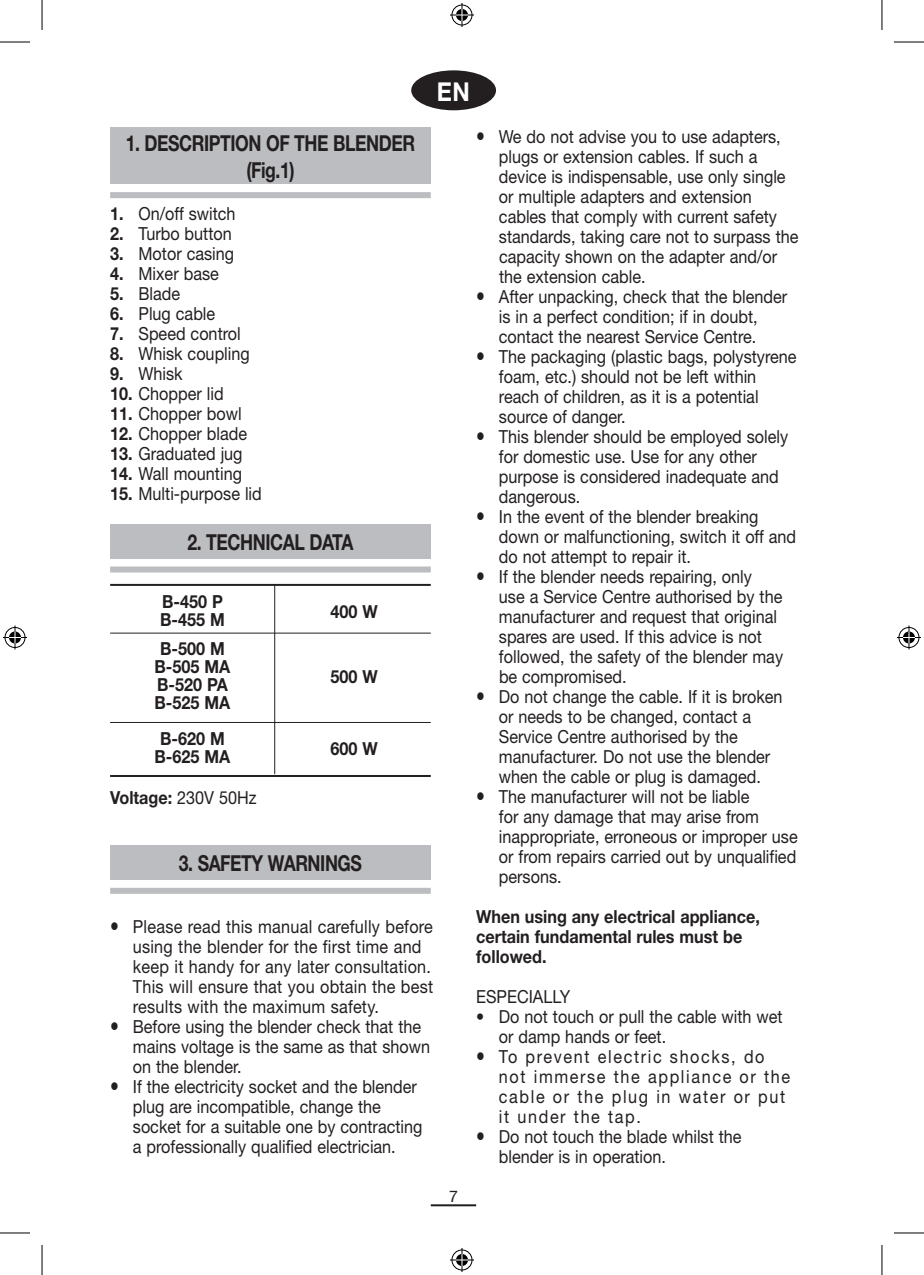
<style>
.page{position:relative;width:924px;height:1275px;background:#fff}
.page>*{position:absolute;margin:0;border:0;box-sizing:border-box;transform-origin:0 0}
.t1{font:700 26px "Helvetica Neue LT Std";color:#fff;scale:.9 1}
.t2{font:700 22px/26.4px "Helvetica Neue LT Std";letter-spacing:-.025em;color:#231f20;text-align:center;scale:.8 1}
.t3{font:18px/20px "Helvetica Neue LT Std";color:#231f20;scale:.9 1}
.t4{font:700 18px/18px "Helvetica Neue LT Std";color:#231f20;scale:.9 1}
.t5{font:18px/20px "Helvetica Neue LT Std";letter-spacing:.1em;color:#231f20;scale:.9 1}
.t6{font:16px "Helvetica Neue LT Std";color:#231f20}
.s1{font-weight:700;font-size:22px}
.s2{font-weight:700}
.s3{font-weight:400}
</style>
<div class="page">
<hr style="left:430px;top:1204px;width:46px;height:2px;background:#231f20">
<div style="left:110px;top:845px;width:320px;height:34px;background:#bcbdc0"></div>
<div style="left:110px;top:888px;width:320px;height:6px;background:#bcbdc0"></div>
<div style="left:110px;top:524px;width:320px;height:34px;background:#bcbdc0"></div>
<div style="left:110px;top:566px;width:320px;height:6px;background:#bcbdc0"></div>
<div style="left:110px;top:127px;width:320px;height:57px;background:#bcbdc0"></div>
<div style="left:110px;top:192px;width:320px;height:6px;background:#bcbdc0"></div>
<div style="left:411px;top:70px;width:85px;height:40px;background:#231f20;border-radius:50%"></div>
<hr style="left:110px;top:584px;width:320px;height:2px;background:#231f20">
<hr style="left:110px;top:632px;width:320px;height:1px;background:#231f20">
<hr style="left:110px;top:775px;width:320px;height:2px;background:#231f20">
<hr style="left:274px;top:585px;width:1px;height:189px;background:#231f20">
<hr style="left:110px;top:722px;width:320px;height:1px;background:#231f20">
<hr style="left:0;top:42px;width:30px;height:1px;background:#000">
<hr style="left:893px;top:42px;width:30px;height:1px;background:#000">
<hr style="left:0;top:1232px;width:30px;height:1px;background:#000">
<hr style="left:893px;top:1232px;width:30px;height:1px;background:#000">
<hr style="left:42px;top:0;width:1px;height:30px;background:#000">
<hr style="left:42px;top:1245px;width:1px;height:30px;background:#000">
<hr style="left:881px;top:0;width:1px;height:30px;background:#000">
<hr style="left:881px;top:1245px;width:1px;height:30px;background:#000">
<svg style="left:450px;top:3px;width:24px;height:24px"></svg>
<svg style="left:450px;top:1248px;width:24px;height:24px"></svg>
<svg style="left:3px;top:625px;width:24px;height:24px"></svg>
<svg style="left:897px;top:625px;width:23px;height:24px"></svg>
<h1 class="t1" style="left:436px;top:75px;width:38px">EN</h1>
<p class="t2" style="left:126px;top:130px;width:363px">1. DESCRIPTION OF THE BLENDER (Fig.1)</p>
<p class="t3" style="left:498px;top:126px;width:334px;text-indent:-23px"><span class="s1">•</span> We do not advise you to use adapters, plugs or extension cables. If such a device is indispensable, use only single or multiple adapters and extension cables that comply with current safety standards, taking care not to surpass the capacity shown on the adapter and/or the extension cable.</p>
<p class="t3" style="left:476px;top:286px;width:347px;text-align:center"><span class="s1">•</span> After unpacking, check that the blender is in a perfect condition; if in doubt, contact the nearest Service Centre.</p>
<p class="t3" style="left:498px;top:346px;width:332px;text-indent:-23px"><span class="s1">•</span> The packaging (plastic bags, polystyrene foam, etc.) should not be left within reach of children, as it is a potential source of danger.</p>
<p class="t3" style="left:498px;top:426px;width:323px;text-indent:-23px"><span class="s1">•</span> This blender should be employed solely for domestic use. Use for any other purpose is considered inadequate and dangerous.</p>
<p class="t3" style="left:498px;top:506px;width:332px;text-indent:-23px"><span class="s1">•</span> In the event of the blender breaking down or malfunctioning, switch it off and do not attempt to repair it.</p>
<p class="t3" style="left:498px;top:566px;width:317px;text-indent:-23px"><span class="s1">•</span> If the blender needs repairing, only<br>use a Service Centre authorised by the manufacturer and request that original spares are used. If this advice is not followed, the safety of the blender may be compromised.</p>
<p class="t3" style="left:498px;top:686px;width:316px;text-indent:-23px"><span class="s1">•</span> Do not change the cable. If it is broken or needs to be changed, contact a Service Centre authorised by the manufacturer. Do not use the blender when the cable or plug is damaged.</p>
<p class="t3" style="left:498px;top:786px;width:333px;text-indent:-23px"><span class="s1">•</span> The manufacturer will not be liable<br>for any damage that may arise from inappropriate, erroneous or improper use or from repairs carried out by unqualified persons.</p>
<p class="t4" style="left:476px;top:906px;width:316px;line-height:20px">When using any electrical appliance, certain fundamental rules must be followed.</p>
<p class="t3" style="left:476px;top:986px;width:106px">ESPECIALLY</p>
<p class="t3" style="left:498px;top:1006px;width:317px;text-indent:-23px">• Do not touch or pull the cable with wet or damp hands or feet.</p>
<p class="t5" style="left:498px;top:1046px;width:325px;text-indent:-23px"><span class="s1">•</span> To prevent electric shocks, do not immerse the appliance or the cable or the plug in water or put it under the tap.</p>
<p class="t3" style="left:498px;top:1126px;width:271px;text-indent:-23px"><span class="s1">•</span> Do not touch the blade whilst the blender is in operation.</p>
<p class="t3" style="left:110px;top:203px;width:141px"><span class="s2">1.</span> On/off switch</p>
<p class="t3" style="left:110px;top:223px;width:137px"><span class="s2">2.</span> Turbo button</p>
<p class="t3" style="left:110px;top:243px;width:139px"><span class="s2">3.</span> Motor casing</p>
<p class="t3" style="left:110px;top:263px;width:122px"><span class="s2">4.</span> Mixer base</p>
<p class="t3" style="left:110px;top:283px;width:79px"><span class="s2">5.</span> Blade</p>
<p class="t3" style="left:110px;top:303px;width:118px"><span class="s2">6.</span> Plug cable</p>
<p class="t3" style="left:110px;top:323px;width:147px"><span class="s2">7.</span> Speed control</p>
<p class="t3" style="left:110px;top:343px;width:157px"><span class="s2">8.</span> Whisk coupling</p>
<p class="t3" style="left:110px;top:363px;width:82px"><span class="s2">9.</span> Whisk</p>
<p class="t3" style="left:110px;top:383px;width:128px"><span class="s2">10.</span> Chopper lid</p>
<p class="t3" style="left:110px;top:403px;width:147px"><span class="s2">11.</span> Chopper bowl</p>
<p class="t3" style="left:110px;top:423px;width:154px"><span class="s2">12.</span> Chopper blade</p>
<p class="t3" style="left:110px;top:443px;width:149px"><span class="s2">13.</span> Graduated jug</p>
<p class="t3" style="left:110px;top:463px;width:148px"><span class="s2">14.</span> Wall mounting</p>
<p class="t3" style="left:110px;top:483px;width:170px"><span class="s2">15.</span> Multi-purpose lid</p>
<p class="t2" style="left:187px;top:528px;width:209px">2. TECHNICAL DATA</p>
<p class="t4" style="left:160px;top:592px;width:73px">B-450 P<br>B-455 M</p>
<p class="t4" style="left:330px;top:602px;width:54px">400 W</p>
<p class="t4" style="left:154px;top:639px;width:86px;text-align:center">B-500 M<br>B-505 MA<br>B-520 PA</p>
<p class="t4" style="left:330px;top:667px;width:54px">500 W</p>
<p class="t4" style="left:154px;top:684px;width:86px;line-height:36px;text-align:center">B-525 MA<br>B-620 M</p>
<p class="t4" style="left:154px;top:747px;width:86px">B-625 MA</p>
<p class="t4" style="left:330px;top:739px;width:54px">600 W</p>
<p class="t4" style="left:110px;top:788px;width:164px">Voltage: <span class="s3">230V 50Hz</span></p>
<p class="t2" style="left:179px;top:849px;width:230px">3. SAFETY WARNINGS</p>
<p class="t3" style="left:133px;top:916px;width:335px;text-indent:-23px"><span class="s1">•</span> Please read this manual carefully before using the blender for the first time and keep it handy for any later consultation.<br>This will ensure that you obtain the best results with the maximum safety.</p>
<p class="t3" style="left:133px;top:1016px;width:331px;text-indent:-23px"><span class="s1">•</span> Before using the blender check that the mains voltage is the same as that shown on the blender.</p>
<p class="t3" style="left:133px;top:1076px;width:323px;text-indent:-23px"><span class="s1">•</span> If the electricity socket and the blender plug are incompatible, change the socket for a suitable one by contracting a professionally qualified electrician.</p>
<p class="t6" style="left:449px;top:1186px;width:10px">7</p>
</div>
